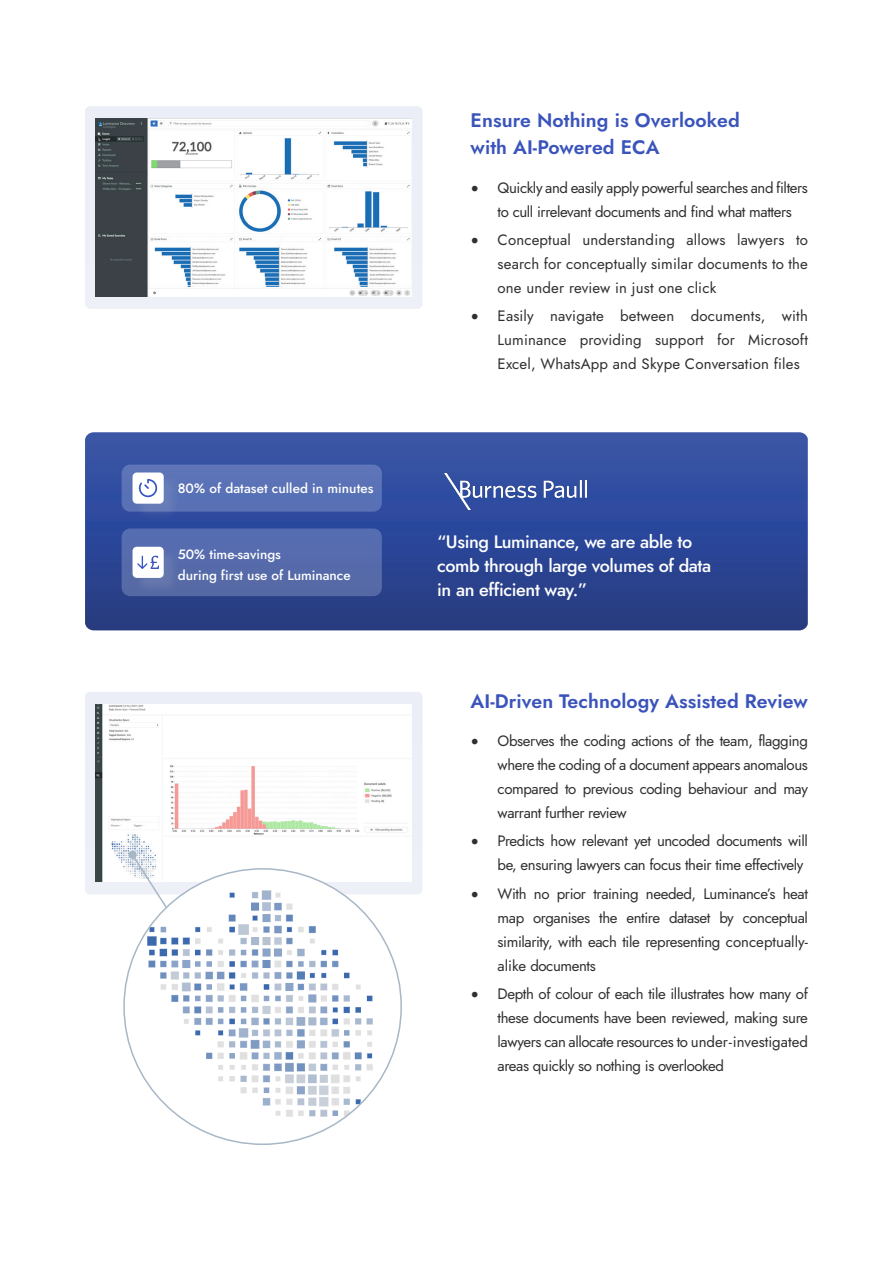
<style>
.page{position:relative;width:893px;height:1263px;background:#fff}
.page>*{position:absolute;margin:0;border:0;box-sizing:border-box;transform-origin:0 0}
.t1{font:600 19.5px "Jost";letter-spacing:.005em;color:#3b54bc}
.quotes{font:500 18px/24px "Jost";letter-spacing:-.02em;color:#fff}
.Body{font:15px/24px "Jost";letter-spacing:-.025em;color:#312f30;text-align:justify}
.t2{font:500 13.5px "Jost";color:#fff}
.s1{font-family:"Lato"}
</style>
<div class="page">
<div style="left:85px;top:188px;width:337px;height:121px;background:#eef0f7"></div>
<div style="left:85px;top:106px;width:337px;height:82px;background:#eceef7"></div>
<div style="left:85px;top:774px;width:337px;height:120px;background:#edeff7"></div>
<div style="left:85px;top:692px;width:337px;height:82px;background:#eceef7"></div>
<img style="left:96px;top:119px;width:316px;height:177px">
<img style="left:96px;top:704px;width:316px;height:178px">
<svg style="left:85px;top:432px;width:723px;height:198px;background:#2e4896"></svg>
<div style="left:122px;top:465px;width:260px;height:47px;background:#5b72b6;border-radius:9px"></div>
<div style="left:122px;top:528px;width:260px;height:68px;background:#556bac;border-radius:9px"></div>
<div style="left:133px;top:473px;width:48px;height:48px;background:#a7b7c6;opacity:.2"></div>
<div style="left:133px;top:472px;width:31px;height:32px;background:#fff;border-radius:4px"></div>
<svg style="left:139px;top:479px;width:18px;height:18px"></svg>
<div style="left:133px;top:547px;width:48px;height:48px;background:#5a6eaa"></div>
<div style="left:133px;top:547px;width:31px;height:31px;background:#fff;border-radius:4px"></div>
<img style="left:445px;top:473px;width:141px;height:36px">
<div style="left:128px;top:851px;width:9px;height:8px;background:#a7b7c6;border-radius:50%"></div>
<svg style="left:130px;top:853px;width:38px;height:16px"></svg>
<img style="left:124px;top:869px;width:275px;height:266px">
<svg style="left:137px;top:556px;width:22px;height:13px"></svg>
<p class="t2" style="left:178px;top:479px;width:197px">80% of dataset culled in minutes</p>
<p class="t2" style="left:178px;top:545px;width:105px">50% time-savings</p>
<p class="t2" style="left:178px;top:566px;width:174px">during first use of Luminance</p>
<p class="t1" style="left:471px;top:107px;width:271px">Ensure Nothing is Overlooked</p>
<p class="t1" style="left:471px;top:134px;width:190px">with AI-Powered ECA</p>
<p class="Body" style="left:498px;top:176px;width:312px;text-indent:-27px"><span class="s1">•</span> Quickly and easily apply powerful searches and filters to cull irrelevant documents and find what matters</p>
<p class="Body" style="left:498px;top:228px;width:312px;text-indent:-27px"><span class="s1">•</span> Conceptual understanding allows lawyers to search for conceptually similar documents to the one under review in just one click</p>
<p class="Body" style="left:498px;top:304px;width:312px;text-indent:-27px"><span class="s1">•</span> Easily navigate between documents, with Luminance providing support for Microsoft Excel, WhatsApp and Skype Conversation files</p>
<p class="quotes" style="left:437px;top:530px;width:276px">“Using Luminance, we are able to comb through large volumes of data in an efficient way.”</p>
<p class="t1" style="left:471px;top:687px;width:339px">AI-Driven Technology Assisted Review</p>
<p class="Body" style="left:498px;top:729px;width:312px;text-indent:-27px"><span class="s1">•</span> Observes the coding actions of the team, flagging where the coding of a document appears anomalous compared to previous coding behaviour and may warrant further review</p>
<p class="Body" style="left:471px;top:829px;width:339px;text-align:right"><span class="s1">•</span> Predicts how relevant yet uncoded documents will be, ensuring lawyers can focus their time effectively</p>
<p class="Body" style="left:498px;top:881px;width:312px;text-indent:-27px"><span class="s1">•</span> With no prior training needed, Luminance’s heat map organises the entire dataset by conceptual similarity, with each tile representing conceptually&shy;alike documents</p>
<p class="Body" style="left:498px;top:982px;width:312px;text-indent:-27px"><span class="s1">•</span> Depth of colour of each tile illustrates how many of these documents have been reviewed, making sure lawyers can allocate resources to under-investigated areas quickly so nothing is overlooked</p>
</div>
